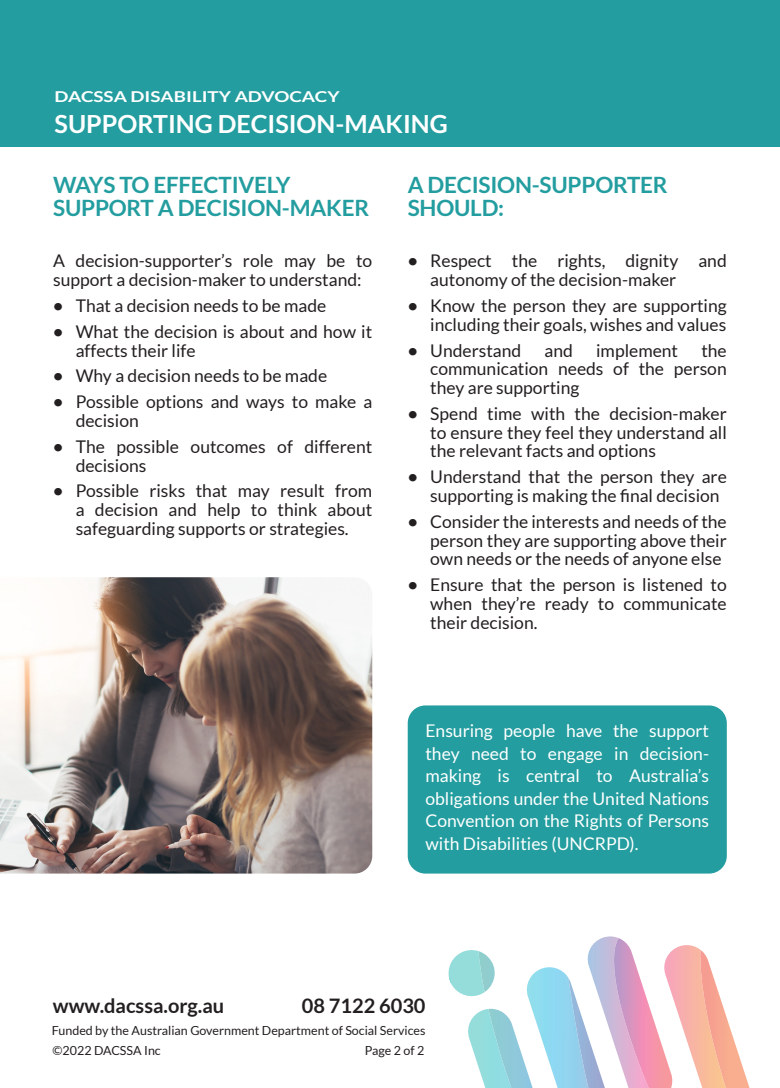
<style>
.page{position:relative;width:780px;height:1088px;background:#fff}
.page>*{position:absolute;margin:0;border:0;box-sizing:border-box;transform-origin:0 0}
.t1{font:700 25px "Lato";color:#fff}
.t2{font:700 22.5px/22.5px "Lato";letter-spacing:-.01em;color:#239d9f}
.t3{font:700 20px "Lato";color:#231f20}
.t4{font:17.5px/18.8px "Lato";color:#231f20}
.t5{font:17.5px/22.5px "Lato";color:#fff;text-align:justify}
.t6{font:700 15px "Lato";color:#fff;scale:1.25 1}
.t7{font:12.5px "Lato";color:#231f20}
.s1{font-weight:700}
</style>
<div class="page">
<svg style="left:433px;top:842px;width:317px;height:246px"></svg>
<img style="left:0;top:577px;width:372px;height:296px">
<div style="left:407px;top:705px;width:319px;height:168px;background:#239d9f;border-radius:18px"></div>
<div style="left:0;top:0;width:780px;height:147px;background:#239d9f"></div>
<p class="t6" style="left:55px;top:88px;width:229px">DACSSA DISABILITY ADVOCACY</p>
<p class="t1" style="left:55px;top:110px;width:395px">SUPPORTING DECISION-MAKING</p>
<p class="t2" style="left:53px;top:173px;width:317px">WAYS TO EFFECTIVELY<br>SUPPORT A DECISION-MAKER</p>
<p class="t4" style="left:53px;top:251px;width:320px">A decision-supporter’s role may be to support a decision-maker to understand:</p>
<p class="t4" style="left:53px;top:296px;width:275px"><span class="s1">•</span> That a decision needs to be made</p>
<p class="t4" style="left:76px;top:322px;width:298px;text-indent:-22px"><span class="s1">•</span> What the decision is about and how it affects their life</p>
<p class="t4" style="left:53px;top:366px;width:275px"><span class="s1">•</span> Why a decision needs to be made</p>
<p class="t4" style="left:76px;top:392px;width:298px;text-indent:-22px"><span class="s1">•</span> Possible options and ways to make a decision</p>
<p class="t4" style="left:76px;top:437px;width:298px;text-indent:-22px"><span class="s1">•</span> The possible outcomes of different decisions</p>
<p class="t4" style="left:76px;top:481px;width:298px;text-align:justify;text-indent:-22px"><span class="s1">•</span> Possible risks that may result from a decision and help to think about safeguarding supports or strategies.</p>
<p class="t2" style="left:407px;top:173px;width:261px">A DECISION-SUPPORTER<br>SHOULD:</p>
<p class="t4" style="left:430px;top:251px;width:298px;text-indent:-22px"><span class="s1">•</span> Respect the rights, dignity and autonomy of the decision-maker</p>
<p class="t4" style="left:407px;top:296px;width:320px;text-align:right"><span class="s1">•</span> Know the person they are supporting including their goals, wishes and values</p>
<p class="t4" style="left:407px;top:341px;width:115px"><span class="s1">•</span> Understand</p>
<p class="t4" style="left:544px;top:341px;width:30px">and</p>
<p class="t4" style="left:596px;top:341px;width:83px">implement</p>
<p class="t4" style="left:430px;top:341px;width:298px;text-align:justify;text-indent:271px">the communication needs of the person they are supporting</p>
<p class="t4" style="left:430px;top:404px;width:298px;text-align:justify;text-indent:-22px"><span class="s1">•</span> Spend time with the decision-maker to ensure they feel they understand all the relevant facts and options</p>
<p class="t4" style="left:430px;top:467px;width:298px;text-indent:-22px"><span class="s1">•</span> Understand that the person they are supporting is making the final decision</p>
<p class="t4" style="left:430px;top:512px;width:298px;text-align:justify;text-indent:-22px"><span class="s1">•</span> Consider the interests and needs of the person they are supporting above their own needs or the needs of anyone else</p>
<p class="t4" style="left:430px;top:575px;width:298px;text-align:justify;text-indent:-22px"><span class="s1">•</span> Ensure that the person is listened to when they’re ready to communicate their decision.</p>
<p class="t5" style="left:425px;top:719px;width:285px">Ensuring people have the support they need to engage in decision&shy;making is central to Australia’s obligations under the United Nations Convention on the Rights of Persons with Disabilities (UNCRPD).</p>
<p class="t3" style="left:53px;top:994px;width:173px">www.dacssa.org.au</p>
<p class="t3" style="left:302px;top:994px;width:125px">08 7122 6030</p>
<p class="t7" style="left:53px;top:1044px;width:110px">©2022 DACSSA Inc</p>
<p class="t7" style="left:365px;top:1044px;width:61px">Page 2 of 2</p>
<p class="t7" style="left:52px;top:1023px;width:375px">Funded by the Australian Government Department of Social Services</p>
</div>
